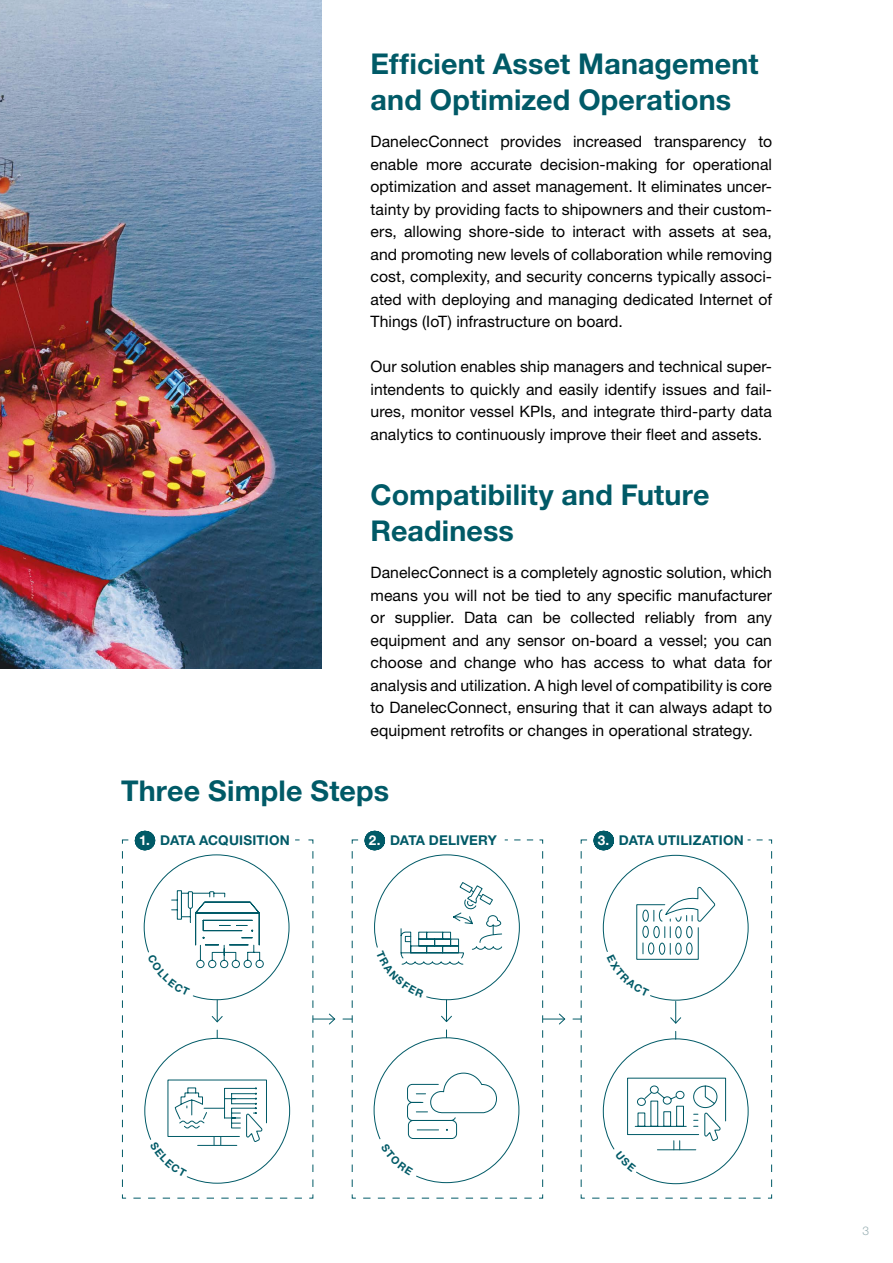
<style>
.page{position:relative;width:893px;height:1263px;background:#fff}
.page>*{position:absolute;margin:0;border:0;box-sizing:border-box;transform-origin:0 0}
.t1{font:700 28.65px/35.5px "Helvetica Neue LT Pro";letter-spacing:.005em;color:#005a67}
.t2{font:15.75px/22.5px "Helvetica Neue LT Pro";letter-spacing:.005em;color:#000;text-align:justify}
.t3{font:700 13.5px "Helvetica Neue LT Pro";letter-spacing:.01em;color:#005a67}
.t4{font:300 12px "Helvetica Neue LT Pro";color:#98afb3}
.s1{color:#fff}
</style>
<div class="page">
<svg style="left:122px;top:839px;width:192px;height:360px"></svg>
<svg style="left:312px;top:847px;width:24px;height:340px"></svg>
<img style="left:0;top:0;width:322px;height:669px">
<svg style="left:343px;top:1018px;width:8px;height:2px"></svg>
<svg style="left:544px;top:1013px;width:22px;height:12px"></svg>
<svg style="left:351px;top:839px;width:193px;height:360px"></svg>
<svg style="left:573px;top:1018px;width:7px;height:2px"></svg>
<svg style="left:580px;top:839px;width:192px;height:360px"></svg>
<svg style="left:143px;top:831px;width:147px;height:192px"></svg>
<svg style="left:144px;top:1030px;width:147px;height:154px"></svg>
<svg style="left:374px;top:831px;width:159px;height:192px"></svg>
<svg style="left:373px;top:1030px;width:147px;height:153px"></svg>
<svg style="left:602px;top:831px;width:161px;height:193px"></svg>
<svg style="left:602px;top:1031px;width:147px;height:153px"></svg>
<h1 class="t1" style="left:371px;top:46px;width:390px">Efficient Asset Management and Optimized Operations</h1>
<p class="t2" style="left:371px;top:130px;width:403px">DanelecConnect provides increased transparency to enable more accurate decision-making for operational optimization and asset management. It eliminates uncer&shy;tainty by providing facts to shipowners and their custom&shy;ers, allowing shore-side to interact with assets at sea, and promoting new levels of collaboration while removing cost, complexity, and security concerns typically associ&shy;ated with deploying and managing dedicated Internet of Things (IoT) infrastructure on board.</p>
<p class="t2" style="left:371px;top:355px;width:403px">Our solution enables ship managers and technical super&shy;intendents to quickly and easily identify issues and fail&shy;ures, monitor vessel KPIs, and integrate third-party data analytics to continuously improve their fleet and assets.</p>
<h1 class="t1" style="left:371px;top:477px;width:341px">Compatibility and Future<br>Readiness</h1>
<p class="t2" style="left:371px;top:561px;width:403px">DanelecConnect is a completely agnostic solution, which means you will not be tied to any specific manufacturer or supplier. Data can be collected reliably from any equipment and any sensor on-board a vessel; you can choose and change who has access to what data for analysis and utilization. A high level of compatibility is core to DanelecConnect, ensuring that it can always adapt to equipment retrofits or changes in operational strategy.</p>
<h1 class="t1" style="left:121px;top:773px;width:269px">Three Simple Steps</h1>
<p class="t3" style="left:139px;top:832px;width:152px"><span class="s1">1.</span> DATA ACQUISITION</p>
<p class="t3" style="left:369px;top:832px;width:130px"><span class="s1">2.</span> DATA DELIVERY</p>
<p class="t3" style="left:598px;top:832px;width:148px"><span class="s1">3.</span> DATA UTILIZATION</p>
<p class="t4" style="left:863px;top:1224px;width:8px">3</p>
</div>
